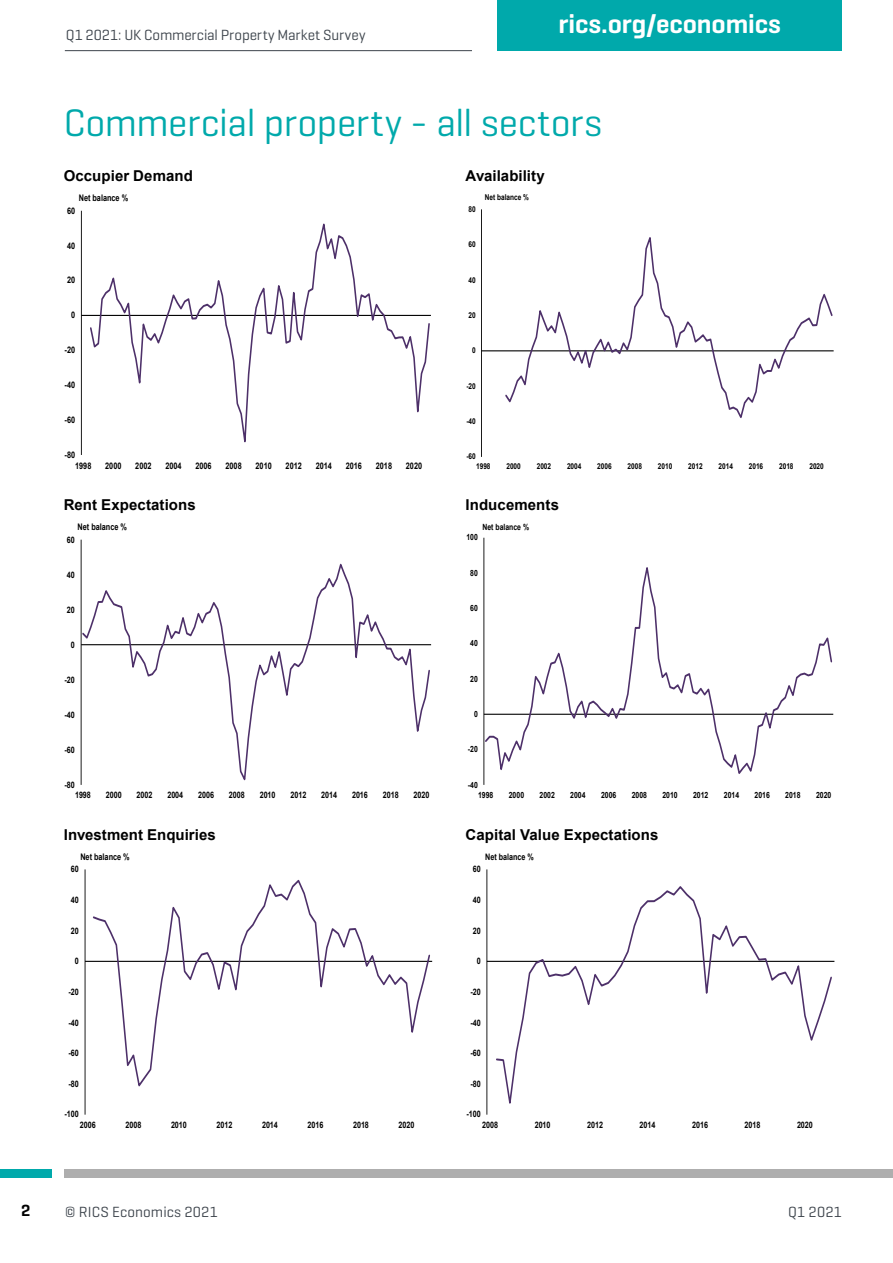
<style>
.page{position:relative;width:893px;height:1263px;background:#fff}
.page>*{position:absolute;margin:0;border:0;box-sizing:border-box;transform-origin:0 0}
.t1{font:39px "Geogrotesque";letter-spacing:-.01em;color:#00a9ab}
.t2{font:600 27px "Geogrotesque";letter-spacing:-.005em;color:#fff}
.t3{font:600 16.5px "Geogrotesque";color:#000}
.t4{font:700 15px "Arial";letter-spacing:.005em;color:#000}
.t5{font:15px "Geogrotesque";letter-spacing:.005em;color:#3d444c}
.t6{font:700 9.15px "Arial";color:#000;scale:.8 1}
.t7{font:700 9px "Arial";color:#000;scale:.8 1}
.t8{font:700 8.55px "Arial";color:#000;scale:.8 1}
.t9{font:700 8.1px "Arial";color:#000;scale:.8 1}
</style>
<div class="page">
<div style="left:497px;top:0;width:345px;height:51px;background:#00a9ab"></div>
<hr style="left:65px;top:50px;width:407px;height:1px;background:#3d444c">
<div style="left:0;top:1169px;width:51px;height:9px;background:#00a9ab"></div>
<div style="left:64px;top:1169px;width:829px;height:9px;background:#aeaeae"></div>
<hr style="left:81px;top:211px;width:1px;height:244px;background:#000">
<hr style="left:81px;top:315px;width:350px;height:1px;background:#000">
<svg style="left:89px;top:223px;width:342px;height:220px"></svg>
<hr style="left:85px;top:869px;width:1px;height:246px;background:#000">
<hr style="left:85px;top:961px;width:347px;height:1px;background:#000">
<svg style="left:92px;top:879px;width:339px;height:208px"></svg>
<hr style="left:81px;top:540px;width:1px;height:245px;background:#000">
<svg style="left:81px;top:559px;width:350px;height:226px"></svg>
<hr style="left:481px;top:209px;width:1px;height:248px;background:#000">
<hr style="left:481px;top:351px;width:353px;height:1px;background:#000">
<svg style="left:504px;top:237px;width:330px;height:181px"></svg>
<hr style="left:487px;top:869px;width:1px;height:246px;background:#000">
<hr style="left:487px;top:961px;width:347px;height:1px;background:#000">
<svg style="left:495px;top:886px;width:338px;height:218px"></svg>
<hr style="left:484px;top:538px;width:1px;height:247px;background:#000">
<svg style="left:484px;top:559px;width:349px;height:219px"></svg>
<h3 class="t3" style="left:21px;top:1200px;width:11px">2</h3>
<h3 class="t5" style="left:66px;top:25px;width:301px">Q1 2021: UK Commercial Property Market Survey</h3>
<h2 class="t2" style="left:559px;top:7px;width:224px">rics.org/economics</h2>
<h1 class="t1" style="left:64px;top:98px;width:540px">Commercial property - all sectors</h1>
<h3 class="t4" style="left:64px;top:165px;width:131px">Occupier Demand</h3>
<h3 class="t4" style="left:466px;top:165px;width:81px">Availability</h3>
<p class="t6" style="left:79px;top:191px;width:63px">Net balance %</p>
<p class="t9" style="left:485px;top:191px;width:57px">Net balance %</p>
<p class="t6" style="left:67px;top:204px;width:12px">60</p>
<p class="t9" style="left:469px;top:203px;width:11px">80</p>
<p class="t6" style="left:67px;top:239px;width:12px">40</p>
<p class="t9" style="left:469px;top:239px;width:11px">60</p>
<p class="t6" style="left:67px;top:274px;width:12px">20</p>
<p class="t9" style="left:469px;top:274px;width:11px">40</p>
<p class="t6" style="left:71px;top:309px;width:7px">0</p>
<p class="t9" style="left:469px;top:309px;width:11px">20</p>
<p class="t6" style="left:65px;top:344px;width:15px">-20</p>
<p class="t9" style="left:472px;top:345px;width:6px">0</p>
<p class="t6" style="left:65px;top:378px;width:15px">-40</p>
<p class="t9" style="left:466px;top:380px;width:13px">-20</p>
<p class="t6" style="left:65px;top:413px;width:15px">-60</p>
<p class="t9" style="left:466px;top:415px;width:13px">-40</p>
<p class="t6" style="left:65px;top:448px;width:15px">-80</p>
<p class="t9" style="left:466px;top:451px;width:13px">-60</p>
<p class="t6" style="left:75px;top:459px;width:22px">1998</p>
<p class="t6" style="left:105px;top:459px;width:22px">2000</p>
<p class="t6" style="left:135px;top:459px;width:22px">2002</p>
<p class="t6" style="left:165px;top:459px;width:22px">2004</p>
<p class="t6" style="left:195px;top:459px;width:22px">2006</p>
<p class="t6" style="left:226px;top:459px;width:22px">2008</p>
<p class="t6" style="left:256px;top:459px;width:22px">2010</p>
<p class="t6" style="left:286px;top:459px;width:22px">2012</p>
<p class="t6" style="left:316px;top:459px;width:22px">2014</p>
<p class="t6" style="left:346px;top:459px;width:22px">2016</p>
<p class="t6" style="left:376px;top:459px;width:22px">2018</p>
<p class="t6" style="left:406px;top:459px;width:22px">2020</p>
<p class="t9" style="left:476px;top:461px;width:20px">1998</p>
<p class="t9" style="left:506px;top:461px;width:20px">2000</p>
<p class="t9" style="left:537px;top:461px;width:20px">2002</p>
<p class="t9" style="left:567px;top:461px;width:20px">2004</p>
<p class="t9" style="left:597px;top:461px;width:20px">2006</p>
<p class="t9" style="left:628px;top:461px;width:20px">2008</p>
<p class="t9" style="left:658px;top:461px;width:20px">2010</p>
<p class="t9" style="left:688px;top:461px;width:20px">2012</p>
<p class="t9" style="left:718px;top:461px;width:20px">2014</p>
<p class="t9" style="left:749px;top:461px;width:20px">2016</p>
<p class="t9" style="left:779px;top:461px;width:20px">2018</p>
<p class="t9" style="left:809px;top:461px;width:20px">2020</p>
<h3 class="t4" style="left:64px;top:494px;width:133px">Rent Expectations</h3>
<h3 class="t4" style="left:466px;top:494px;width:95px">Inducements</h3>
<p class="t6" style="left:78px;top:520px;width:63px">Net balance %</p>
<p class="t8" style="left:482px;top:521px;width:60px">Net balance %</p>
<p class="t7" style="left:67px;top:533px;width:11px">60</p>
<p class="t8" style="left:466px;top:531px;width:16px">100</p>
<p class="t7" style="left:67px;top:568px;width:11px">40</p>
<p class="t8" style="left:470px;top:567px;width:11px">80</p>
<p class="t7" style="left:67px;top:603px;width:11px">20</p>
<p class="t8" style="left:470px;top:602px;width:11px">60</p>
<p class="t7" style="left:71px;top:638px;width:6px">0</p>
<p class="t8" style="left:470px;top:637px;width:11px">40</p>
<p class="t7" style="left:65px;top:673px;width:14px">-20</p>
<p class="t8" style="left:470px;top:673px;width:11px">20</p>
<p class="t7" style="left:65px;top:708px;width:14px">-40</p>
<p class="t8" style="left:474px;top:708px;width:6px">0</p>
<p class="t7" style="left:65px;top:743px;width:14px">-60</p>
<p class="t8" style="left:468px;top:743px;width:14px">-20</p>
<p class="t7" style="left:65px;top:778px;width:14px">-80</p>
<p class="t8" style="left:468px;top:778px;width:14px">-40</p>
<p class="t7" style="left:75px;top:789px;width:21px">1998</p>
<p class="t7" style="left:106px;top:789px;width:21px">2000</p>
<p class="t7" style="left:137px;top:789px;width:21px">2002</p>
<p class="t7" style="left:167px;top:789px;width:21px">2004</p>
<p class="t7" style="left:198px;top:789px;width:21px">2006</p>
<p class="t7" style="left:229px;top:789px;width:21px">2008</p>
<p class="t7" style="left:260px;top:789px;width:21px">2010</p>
<p class="t7" style="left:290px;top:789px;width:21px">2012</p>
<p class="t7" style="left:321px;top:789px;width:21px">2014</p>
<p class="t7" style="left:352px;top:789px;width:21px">2016</p>
<p class="t7" style="left:383px;top:789px;width:21px">2018</p>
<p class="t7" style="left:414px;top:789px;width:21px">2020</p>
<p class="t8" style="left:478px;top:789px;width:21px">1998</p>
<p class="t8" style="left:509px;top:789px;width:21px">2000</p>
<p class="t8" style="left:540px;top:789px;width:21px">2002</p>
<p class="t8" style="left:570px;top:789px;width:21px">2004</p>
<p class="t8" style="left:601px;top:789px;width:21px">2006</p>
<p class="t8" style="left:632px;top:789px;width:21px">2008</p>
<p class="t8" style="left:662px;top:789px;width:21px">2010</p>
<p class="t8" style="left:693px;top:789px;width:21px">2012</p>
<p class="t8" style="left:724px;top:789px;width:21px">2014</p>
<p class="t8" style="left:755px;top:789px;width:21px">2016</p>
<p class="t8" style="left:785px;top:789px;width:21px">2018</p>
<p class="t8" style="left:816px;top:789px;width:21px">2020</p>
<h3 class="t4" style="left:64px;top:824px;width:154px">Investment Enquiries</h3>
<h3 class="t4" style="left:466px;top:824px;width:194px">Capital Value Expectations</h3>
<p class="t6" style="left:80px;top:850px;width:63px">Net balance %</p>
<p class="t7" style="left:485px;top:851px;width:62px">Net balance %</p>
<p class="t7" style="left:71px;top:863px;width:11px">60</p>
<p class="t7" style="left:473px;top:863px;width:11px">60</p>
<p class="t7" style="left:71px;top:893px;width:11px">40</p>
<p class="t7" style="left:473px;top:893px;width:11px">40</p>
<p class="t7" style="left:71px;top:924px;width:11px">20</p>
<p class="t7" style="left:473px;top:924px;width:11px">20</p>
<p class="t7" style="left:75px;top:955px;width:6px">0</p>
<p class="t7" style="left:477px;top:955px;width:6px">0</p>
<p class="t7" style="left:69px;top:985px;width:14px">-20</p>
<p class="t7" style="left:470px;top:985px;width:14px">-20</p>
<p class="t7" style="left:69px;top:1016px;width:14px">-40</p>
<p class="t7" style="left:470px;top:1016px;width:14px">-40</p>
<p class="t7" style="left:69px;top:1047px;width:14px">-60</p>
<p class="t7" style="left:470px;top:1047px;width:14px">-60</p>
<p class="t7" style="left:69px;top:1077px;width:14px">-80</p>
<p class="t7" style="left:470px;top:1077px;width:14px">-80</p>
<p class="t7" style="left:65px;top:1108px;width:19px">-100</p>
<p class="t7" style="left:466px;top:1108px;width:19px">-100</p>
<p class="t7" style="left:80px;top:1118px;width:21px">2006</p>
<p class="t7" style="left:125px;top:1118px;width:21px">2008</p>
<p class="t7" style="left:171px;top:1118px;width:21px">2010</p>
<p class="t7" style="left:217px;top:1118px;width:21px">2012</p>
<p class="t7" style="left:262px;top:1118px;width:21px">2014</p>
<p class="t7" style="left:308px;top:1118px;width:21px">2016</p>
<p class="t7" style="left:353px;top:1118px;width:21px">2018</p>
<p class="t7" style="left:399px;top:1118px;width:21px">2020</p>
<p class="t7" style="left:482px;top:1118px;width:21px">2008</p>
<p class="t7" style="left:535px;top:1118px;width:21px">2010</p>
<p class="t7" style="left:587px;top:1118px;width:21px">2012</p>
<p class="t7" style="left:640px;top:1118px;width:21px">2014</p>
<p class="t7" style="left:692px;top:1118px;width:21px">2016</p>
<p class="t7" style="left:744px;top:1118px;width:21px">2018</p>
<p class="t7" style="left:797px;top:1118px;width:21px">2020</p>
<h3 class="t5" style="left:65px;top:1202px;width:154px">© RICS Economics 2021</h3>
<h3 class="t5" style="left:788px;top:1202px;width:55px">Q1 2021</h3>
</div>
